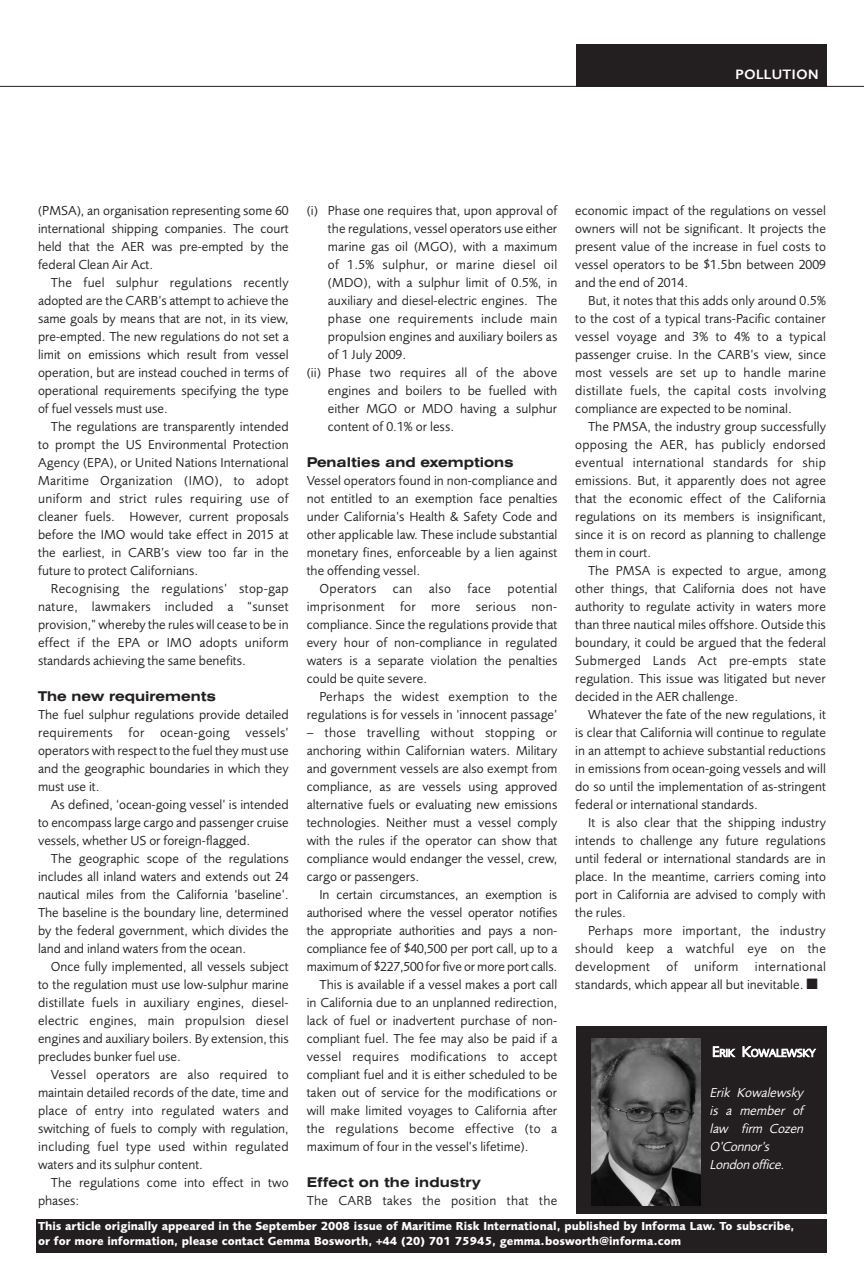
<style>
.page{position:relative;width:864px;height:1263px;background:#fff}
.page>*{position:absolute;margin:0;border:0;box-sizing:border-box;transform-origin:0 0}
.t1{font:500 18px "Foundry Sans Expert";color:#fff}
.t2{font:13.5px/18px "Foundry Sans";letter-spacing:.005em;color:#231f20;text-align:justify}
.t3{font:13.5px "Foundry Sans";letter-spacing:.025em;color:#231f20}
.t4{font:italic 13.5px/18px "Foundry Sans";letter-spacing:-.015em;color:#fff}
.t5{font:700 expanded 13.5px "Swiss 721 BT";color:#231f20}
.t6{font:700 12px/14.4px "Foundry Sans";color:#fff}
.t7{font:11.25px "Foundry Sans";letter-spacing:-.015em;color:#fff}
.s1{font-size:15px}
</style>
<div class="page">
<div style="left:576px;top:44px;width:251px;height:42px;background:#231f20"></div>
<hr style="left:0;top:86px;width:864px;height:1px;background:#231f20">
<div style="left:577px;top:1026px;width:250px;height:187px;background:#231f20"></div>
<img style="left:591px;top:1039px;width:110px;height:166px">
<div style="left:37px;top:1220px;width:790px;height:33px;background:#231f20"></div>
<h1 class="t1" style="left:735px;top:62px;width:85px">pollution</h1>
<p class="t2" style="left:38px;top:203px;width:252px">(PMSA), an organisation representing some 60 international shipping companies. The court held that the AER was pre-empted by the federal Clean Air Act.</p>
<p class="t2" style="left:38px;top:275px;width:252px;text-indent:13px">The fuel sulphur regulations recently adopted are the CARB’s attempt to achieve the same goals by means that are not, in its view, pre-empted. The new regulations do not set a limit on emissions which result from vessel operation, but are instead couched in terms of operational requirements specifying the type of fuel vessels must use.</p>
<p class="t2" style="left:38px;top:419px;width:252px;text-indent:13px">The regulations are transparently intended to prompt the US Environmental Protection Agency (EPA), or United Nations International Maritime Organization (IMO), to adopt uniform and strict rules requiring use of cleaner fuels. However, current proposals before the IMO would take effect in 2015 at the earliest, in CARB’s view too far in the future to protect Californians.</p>
<p class="t2" style="left:38px;top:581px;width:252px;text-indent:13px">Recognising the regulations’ stop-gap nature, lawmakers included a “sunset provision,” whereby the rules will cease to be in effect if the EPA or IMO adopts uniform standards achieving the same benefits.</p>
<p class="t5" style="left:38px;top:691px;width:179px">The new requirements</p>
<p class="t2" style="left:38px;top:707px;width:252px">The fuel sulphur regulations provide detailed requirements for ocean-going vessels’ operators with respect to the fuel they must use and the geographic boundaries in which they must use it.</p>
<p class="t2" style="left:38px;top:797px;width:252px;text-indent:13px">As defined, ‘ocean-going vessel’ is intended to encompass large cargo and passenger cruise vessels, whether US or foreign-flagged.</p>
<p class="t2" style="left:38px;top:851px;width:252px;text-indent:13px">The geographic scope of the regulations includes all inland waters and extends out 24 nautical miles from the California ‘baseline’.<br>The baseline is the boundary line, determined by the federal government, which divides the land and inland waters from the ocean.</p>
<p class="t2" style="left:38px;top:959px;width:252px;text-indent:13px">Once fully implemented, all vessels subject to the regulation must use low-sulphur marine distillate fuels in auxiliary engines, diesel&shy;electric engines, main propulsion diesel engines and auxiliary boilers. By extension, this precludes bunker fuel use.</p>
<p class="t2" style="left:38px;top:1067px;width:252px;text-indent:13px">Vessel operators are also required to maintain detailed records of the date, time and place of entry into regulated waters and switching of fuels to comply with regulation, including fuel type used within regulated waters and its sulphur content.</p>
<p class="t2" style="left:38px;top:1175px;width:252px;text-indent:13px">The regulations come into effect in two phases:</p>
<p class="t2" style="left:307px;top:203px;width:252px">(i) Phase one requires that, upon approval of</p>
<p class="t2" style="left:328px;top:221px;width:231px">the regulations, vessel operators use either</p>
<p class="t2" style="left:328px;top:239px;width:231px">marine gas oil (MGO), with a maximum</p>
<p class="t3" style="left:328px;top:260px;width:231px">of 1.5% sulphur, or marine diesel oil</p>
<p class="t2" style="left:328px;top:275px;width:231px">(MDO), with a sulphur limit of 0.5%, in</p>
<p class="t2" style="left:328px;top:293px;width:231px">auxiliary and diesel-electric engines. The</p>
<p class="t3" style="left:328px;top:314px;width:231px">phase one requirements include main</p>
<p class="t2" style="left:328px;top:329px;width:231px">propulsion engines and auxiliary boilers as</p>
<p class="t2" style="left:328px;top:347px;width:80px">of 1 July 2009.</p>
<p class="t3" style="left:307px;top:368px;width:252px">(ii) Phase two requires all of the above</p>
<p class="t2" style="left:328px;top:383px;width:231px">engines and boilers to be fuelled with</p>
<p class="t2" style="left:328px;top:401px;width:231px">either MGO or MDO having a sulphur</p>
<p class="t2" style="left:328px;top:419px;width:128px">content of 0.1% or less.</p>
<p class="t5" style="left:307px;top:457px;width:209px">Penalties and exemptions</p>
<p class="t2" style="left:307px;top:473px;width:252px">Vessel operators found in non-compliance and not entitled to an exemption face penalties under California’s Health &amp; Safety Code and other applicable law. These include substantial monetary fines, enforceable by a lien against the offending vessel.</p>
<p class="t2" style="left:307px;top:581px;width:252px;text-indent:13px">Operators can also face potential imprisonment for more serious non&shy;compliance. Since the regulations provide that every hour of non-compliance in regulated waters is a separate violation the penalties could be quite severe.</p>
<p class="t2" style="left:307px;top:689px;width:252px;text-align:right">Perhaps the widest exemption to the regulations is for vessels in ‘innocent passage’</p>
<p class="t2" style="left:307px;top:725px;width:252px">– those travelling without stopping or anchoring within Californian waters. Military and government vessels are also exempt from compliance, as are vessels using approved alternative fuels or evaluating new emissions technologies. Neither must a vessel comply with the rules if the operator can show that compliance would endanger the vessel, crew, cargo or passengers.</p>
<p class="t2" style="left:319px;top:887px;width:239px">In certain circumstances, an exemption is</p>
<p class="t2" style="left:307px;top:905px;width:252px">authorised where the vessel operator notifies</p>
<p class="t2" style="left:307px;top:923px;width:252px">the appropriate authorities and pays a non-</p>
<p class="t2" style="left:307px;top:941px;width:252px">compliance fee of $40,500 per port call, up to a</p>
<p class="t2" style="left:307px;top:959px;width:252px">maximum of $227,500 for five or more port calls.</p>
<p class="t2" style="left:319px;top:977px;width:239px">This is available if a vessel makes a port call</p>
<p class="t2" style="left:307px;top:995px;width:252px">in California due to an unplanned redirection,</p>
<p class="t2" style="left:307px;top:1013px;width:252px">lack of fuel or inadvertent purchase of non-</p>
<p class="t2" style="left:307px;top:1031px;width:252px">compliant fuel. The fee may also be paid if a</p>
<p class="t3" style="left:307px;top:1052px;width:252px">vessel requires modifications to accept</p>
<p class="t2" style="left:307px;top:1067px;width:252px">compliant fuel and it is either scheduled to be</p>
<p class="t2" style="left:307px;top:1085px;width:252px">taken out of service for the modifications or</p>
<p class="t2" style="left:307px;top:1103px;width:252px">will make limited voyages to California after</p>
<p class="t3" style="left:307px;top:1123px;width:252px">the regulations become effective (to a</p>
<p class="t2" style="left:307px;top:1139px;width:224px">maximum of four in the vessel’s lifetime).</p>
<p class="t5" style="left:307px;top:1177px;width:176px">Effect on the industry</p>
<p class="t3" style="left:307px;top:1195px;width:252px">The CARB takes the position that the</p>
<p class="t2" style="left:575px;top:203px;width:252px">economic impact of the regulations on vessel owners will not be significant. It projects the present value of the increase in fuel costs to vessel operators to be $1.5bn between 2009 and the end of 2014.</p>
<p class="t2" style="left:575px;top:293px;width:252px;text-indent:13px">But, it notes that this adds only around 0.5% to the cost of a typical trans-Pacific container vessel voyage and 3% to 4% to a typical passenger cruise. In the CARB’s view, since most vessels are set up to handle marine distillate fuels, the capital costs involving compliance are expected to be nominal.</p>
<p class="t2" style="left:575px;top:419px;width:252px;text-indent:13px">The PMSA, the industry group successfully opposing the AER, has publicly endorsed eventual international standards for ship emissions. But, it apparently does not agree that the economic effect of the California regulations on its members is insignificant, since it is on record as planning to challenge them in court.</p>
<p class="t2" style="left:575px;top:563px;width:252px;text-indent:13px">The PMSA is expected to argue, among other things, that California does not have authority to regulate activity in waters more than three nautical miles offshore. Outside this boundary, it could be argued that the federal Submerged Lands Act pre-empts state regulation. This issue was litigated but never decided in the AER challenge.</p>
<p class="t2" style="left:575px;top:707px;width:252px;text-indent:13px">Whatever the fate of the new regulations, it is clear that California will continue to regulate in an attempt to achieve substantial reductions in emissions from ocean-going vessels and will do so until the implementation of as-stringent federal or international standards.</p>
<p class="t2" style="left:575px;top:815px;width:252px;text-indent:13px">It is also clear that the shipping industry intends to challenge any future regulations until federal or international standards are in place. In the meantime, carriers coming into port in California are advised to comply with the rules.</p>
<p class="t2" style="left:575px;top:923px;width:252px;text-indent:13px">Perhaps more important, the industry should keep a watchful eye on the development of uniform international standards, which appear all but inevitable. ■</p>
<p class="t7" style="left:712px;top:1049px;width:105px"><span class="s1">E</span>RIK <span class="s1">K</span>OWALEWSKY</p>
<p class="t4" style="left:710px;top:1085px;width:98px">Erik Kowalewsky is a member of law firm Cozen<br>O’Connor’s<br>London office.</p>
<p class="t6" style="left:38px;top:1220px;width:758px">This article originally appeared in the September 2008 issue of Maritime Risk International, published by Informa Law. To subscribe, or for more information, please contact Gemma Bosworth, +44 (20) 701 75945, gemma.bosworth@informa.com</p>
</div>
